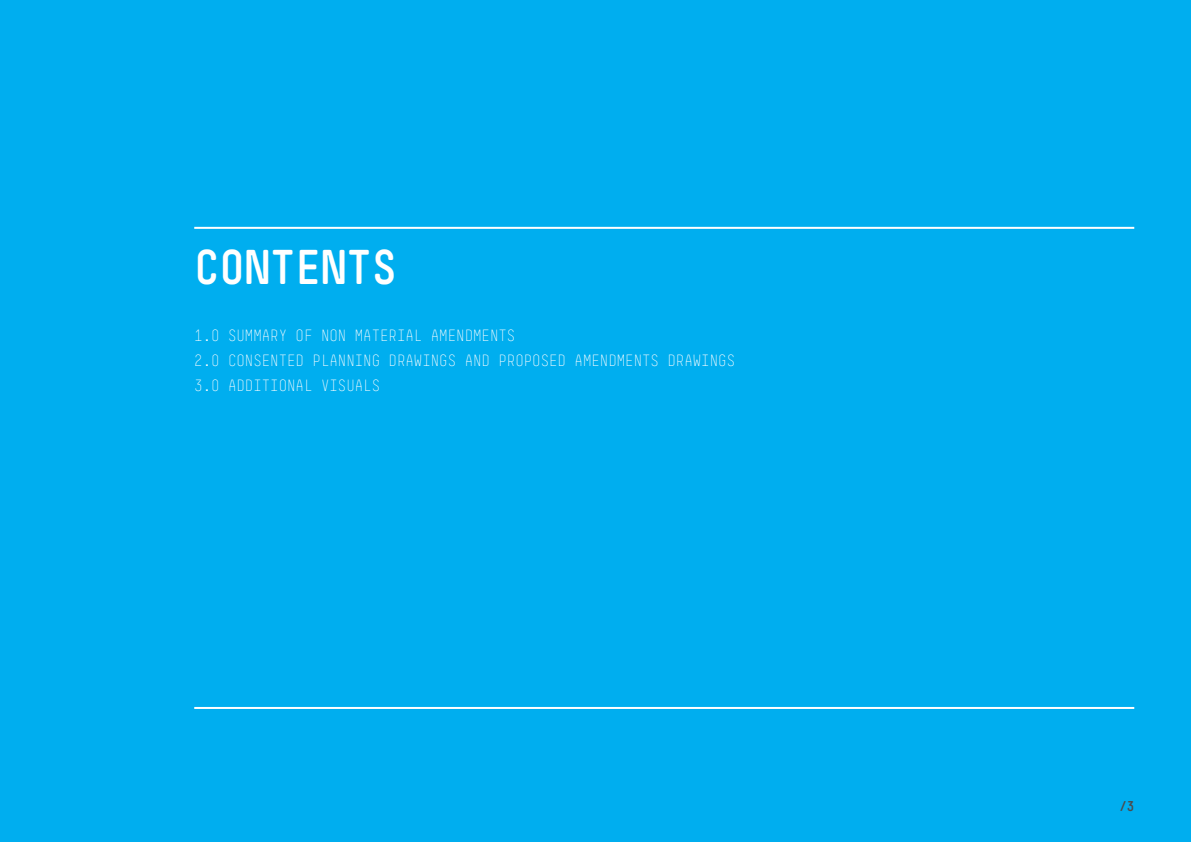
<style>
.page{position:relative;width:1191px;height:842px;background:#00aeef}
.page>*{position:absolute;margin:0;border:0;box-sizing:border-box;transform-origin:0 0}
.t1{font:700 48px "Simple";color:#fff}
.t2{font:300 16px/24.9px "Simple";color:#fff}
.t3{font:700 14px "Simple";color:#4b4c4d}
</style>
<div class="page">
<hr style="left:194px;top:227px;width:940px;height:2px;background:#fff">
<hr style="left:194px;top:707px;width:940px;height:2px;background:#fff">
<h1 class="t1" style="left:194px;top:238px;width:204px">CONTENTS</h1>
<p class="t2" style="left:194px;top:323px;width:542px">1.0 SUMMARY OF NON MATERIAL AMENDMENTS<br>2.0 CONSENTED PLANNING DRAWINGS AND PROPOSED AMENDMENTS DRAWINGS<br>3.0 ADDITIONAL VISUALS</p>
<p class="t3" style="left:1119px;top:798px;width:16px">/3</p>
</div>
